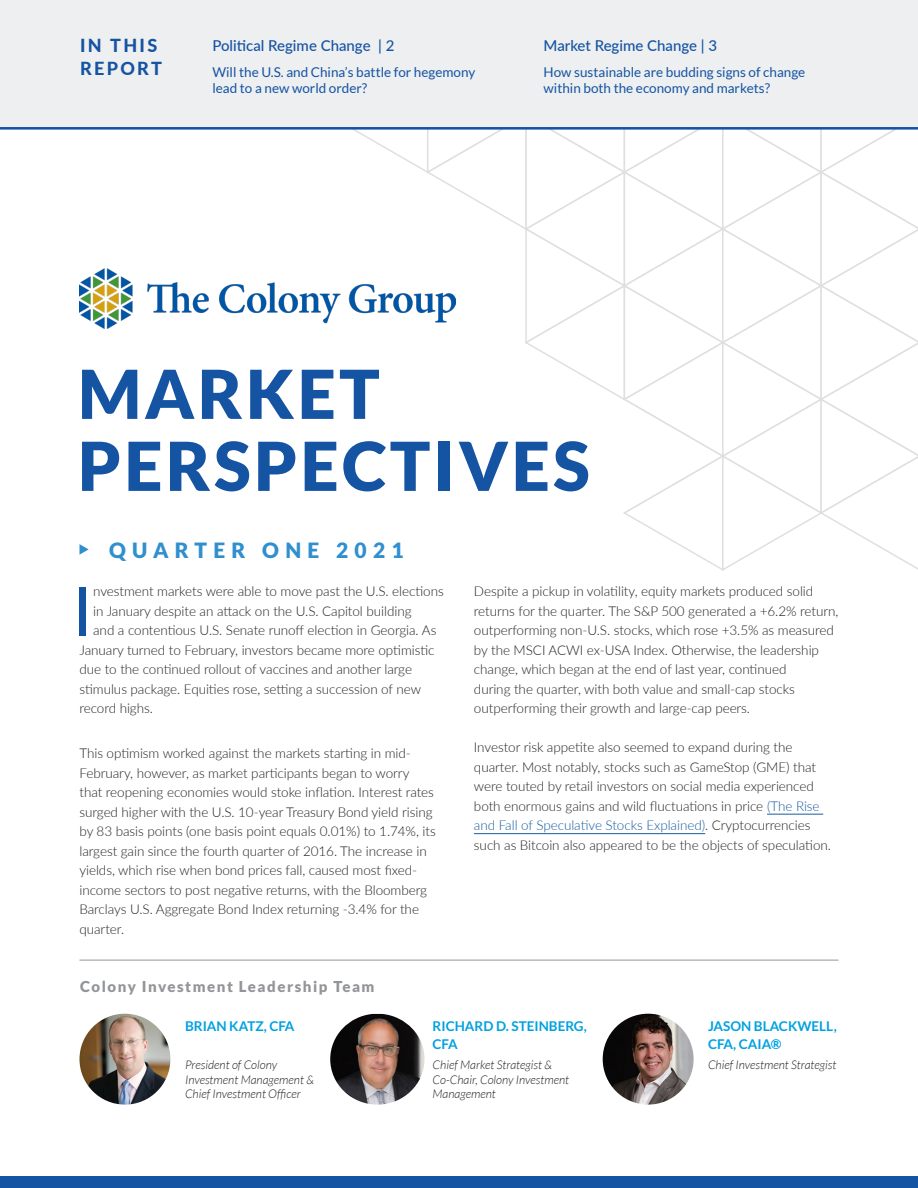
<style>
.page{position:relative;width:918px;height:1188px;background:#fff}
.page>*{position:absolute;margin:0;border:0;box-sizing:border-box;transform-origin:0 0}
.t1{font:67.95px "Lato";color:#1553a3}
.t2{font:900 67.5px "Lato";letter-spacing:.05em;color:#1553a3}
.t3{font:900 21px "Lato";letter-spacing:.3em;color:#308fce}
.t4{font:800 18px "Lato";letter-spacing:.13em;color:#1553a3}
.t5{font:500 15px "Lato";color:#1553a3}
.Paragraph_Style_4{font:900 15px "Lato";letter-spacing:.1em;color:#939598}
.t6{font:300 13.5px/19.5px "Lato";letter-spacing:-.005em;color:#231f20}
.t7{font:13.5px/16.5px "Lato";color:#1654a2}
.t8{font:700 13.5px/18px "Lato";color:#00a1e0}
.t9{font:13.5px/16.5px "Lato";color:#1553a3}
.t10{font:italic 300 12px/14.4px "Lato";color:#231f20}
.s1{color:#175d9e}
</style>
<div class="page">
<svg style="left:354px;top:130px;width:564px;height:441px"></svg>
<img style="left:80px;top:269px;width:375px;height:60px">
<svg style="left:79px;top:544px;width:10px;height:11px"></svg>
<div style="left:0;top:0;width:918px;height:130px;background:#edeff0"></div>
<hr style="left:767px;top:814px;width:56px;height:1px;background:#175d9e">
<hr style="left:474px;top:833px;width:231px;height:1px;background:#175d9e">
<div style="left:0;top:1176px;width:918px;height:12px;background:#1553a3"></div>
<img style="left:80px;top:1014px;width:90px;height:91px;border-radius:45px">
<img style="left:330px;top:1014px;width:95px;height:91px">
<img style="left:603px;top:1014px;width:91px;height:91px;border-radius:45px">
<hr style="left:80px;top:960px;width:758px;height:1px;background:#939598">
<p class="t4" style="left:80px;top:32px;width:79px">IN THIS</p>
<p class="t4" style="left:80px;top:55px;width:83px">REPORT</p>
<p class="t5" style="left:212px;top:35px;width:184px">Political Regime Change | 2</p>
<p class="t9" style="left:212px;top:64px;width:264px">Will the U.S. and China’s battle for hegemony lead to a new world order?</p>
<p class="t5" style="left:544px;top:35px;width:175px">Market Regime Change | 3</p>
<p class="t7" style="left:544px;top:64px;width:263px">How sustainable are budding signs of change within both the economy and markets?</p>
<p class="t2" style="left:78px;top:355px;width:303px">MARKET</p>
<p class="t2" style="left:78px;top:427px;width:513px">PERSPECTIVES</p>
<p class="t3" style="left:109px;top:538px;width:296px">QUARTER ONE 2021</p>
<p class="t1" style="left:72px;top:573px;width:22px">I</p>
<p class="t6" style="left:93px;top:581px;width:352px">nvestment markets were able to move past the U.S. elections</p>
<p class="t6" style="left:93px;top:601px;width:320px">in January despite an attack on the U.S. Capitol building</p>
<p class="t6" style="left:93px;top:620px;width:345px">and a contentious U.S. Senate runoff election in Georgia. As</p>
<p class="t6" style="left:79px;top:640px;width:357px">January turned to February, investors became more optimistic</p>
<p class="t6" style="left:79px;top:659px;width:334px">due to the continued rollout of vaccines and another large</p>
<p class="t6" style="left:79px;top:679px;width:343px">stimulus package. Equities rose, setting a succession of new</p>
<p class="t6" style="left:79px;top:698px;width:75px">record highs.</p>
<p class="t6" style="left:79px;top:743px;width:358px">This optimism worked against the markets starting in mid-February, however, as market participants began to worry<br>that reopening economies would stoke inflation. Interest rates surged higher with the U.S. 10-year Treasury Bond yield rising by 83 basis points (one basis point equals 0.01%) to 1.74%, its largest gain since the fourth quarter of 2016. The increase in yields, which rise when bond prices fall, caused most fixed&shy;income sectors to post negative returns, with the Bloomberg Barclays U.S. Aggregate Bond Index returning -3.4% for the quarter.</p>
<p class="Paragraph_Style_4" style="left:80px;top:978px;width:296px">Colony Investment Leadership Team</p>
<p class="t6" style="left:474px;top:581px;width:366px">Despite a pickup in volatility, equity markets produced solid returns for the quarter. The S&amp;P 500 generated a +6.2% return, outperforming non-U.S. stocks, which rose +3.5% as measured by the MSCI ACWI ex-USA Index. Otherwise, the leadership change, which began at the end of last year, continued<br>during the quarter, with both value and small-cap stocks outperforming their growth and large-cap peers.</p>
<p class="t6" style="left:474px;top:737px;width:359px">Investor risk appetite also seemed to expand during the quarter. Most notably, stocks such as GameStop (GME) that were touted by retail investors on social media experienced both enormous gains and wild fluctuations in price <span class="s1">(The Rise and Fall of Speculative Stocks Explained)</span>. Cryptocurrencies such as Bitcoin also appeared to be the objects of speculation.</p>
<p class="t8" style="left:185px;top:1017px;width:111px">BRIAN KATZ, CFA</p>
<p class="t10" style="left:185px;top:1058px;width:130px">President of Colony<br>Investment Management &amp;<br>Chief Investment Officer</p>
<p class="t8" style="left:433px;top:1017px;width:156px">RICHARD D. STEINBERG,<br>CFA</p>
<p class="t10" style="left:433px;top:1058px;width:138px">Chief Market Strategist &amp;<br>Co-Chair, Colony Investment<br>Management</p>
<p class="t8" style="left:708px;top:1017px;width:130px">JASON BLACKWELL,<br>CFA, CAIA®</p>
<p class="t10" style="left:708px;top:1058px;width:130px">Chief Investment Strategist</p>
</div>
